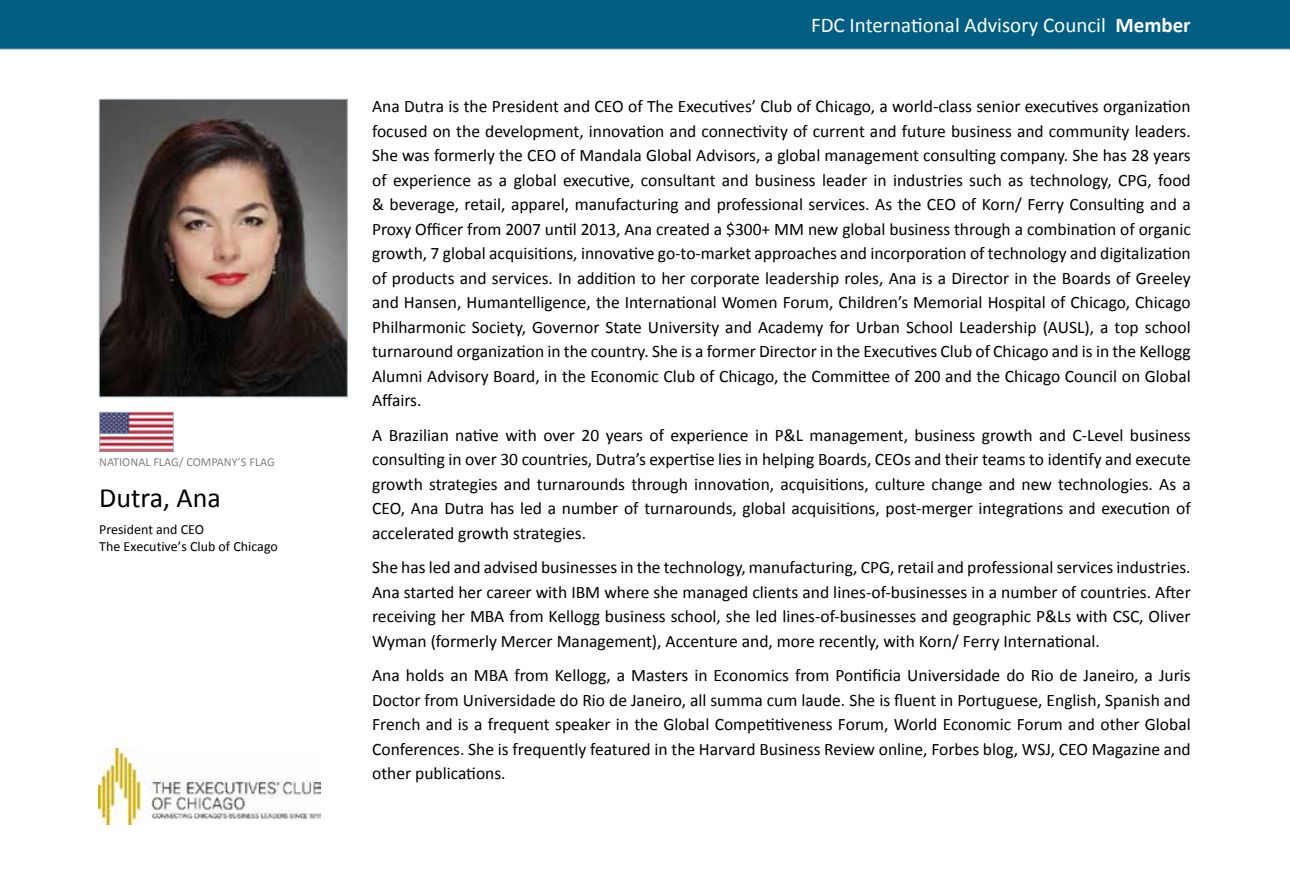
<style>
.page{position:relative;width:1290px;height:893px;background:#fff}
.page>*{position:absolute;margin:0;border:0;box-sizing:border-box;transform-origin:0 0}
.t1{font:28px "Calibri";color:#000}
.t2{font:21px "Calibri";color:#fff}
.t3{font:17.5px/24.5px "Calibri";color:#000;text-align:justify}
.t4{font:14px/16.8px "Calibri";color:#000}
.t5{font:12.25px "Calibri";color:#808285}
.s1{font-weight:700}
</style>
<div class="page">
<div style="left:0;top:0;width:1290px;height:50px;background:#005e83"></div>
<img style="left:101px;top:101px;width:245px;height:294px">
<div style="left:99px;top:99px;width:249px;height:298px;border:1px solid #b3c0d0"></div>
<img style="left:101px;top:414px;width:71px;height:35px">
<div style="left:99px;top:412px;width:75px;height:39px;border:1px solid #bcbec0"></div>
<img style="left:99px;top:749px;width:221px;height:76px">
<p class="t5" style="left:99px;top:454px;width:177px">NATIONAL FLAG/ COMPANY’S FLAG</p>
<h1 class="t1" style="left:99px;top:480px;width:123px">Dutra, Ana</h1>
<p class="t4" style="left:99px;top:520px;width:180px">President and CEO<br>The Executive’s Club of Chicago</p>
<p class="t2" style="left:811px;top:12px;width:381px">FDC International Advisory Council <span class="s1">Member</span></p>
<p class="t3" style="left:372px;top:93px;width:820px">Ana Dutra is the President and CEO of The Executives’ Club of Chicago, a world-class senior executives organization focused on the development, innovation and connectivity of current and future business and community leaders.<br>She was formerly the CEO of Mandala Global Advisors, a global management consulting company. She has 28 years of experience as a global executive, consultant and business leader in industries such as technology, CPG, food &amp; beverage, retail, apparel, manufacturing and professional services. As the CEO of Korn/ Ferry Consulting and a Proxy Officer from 2007 until 2013, Ana created a $300+ MM new global business through a combination of organic growth, 7 global acquisitions, innovative go-to-market approaches and incorporation of technology and digitalization of products and services. In addition to her corporate leadership roles, Ana is a Director in the Boards of Greeley and Hansen, Humantelligence, the International Women Forum, Children’s Memorial Hospital of Chicago, Chicago Philharmonic Society, Governor State University and Academy for Urban School Leadership (AUSL), a top school turnaround organization in the country. She is a former Director in the Executives Club of Chicago and is in the Kellogg Alumni Advisory Board, in the Economic Club of Chicago, the Committee of 200 and the Chicago Council on Global Affairs.</p>
<p class="t3" style="left:372px;top:422px;width:820px">A Brazilian native with over 20 years of experience in P&amp;L management, business growth and C-Level business consulting in over 30 countries, Dutra’s expertise lies in helping Boards, CEOs and their teams to identify and execute growth strategies and turnarounds through innovation, acquisitions, culture change and new technologies. As a CEO, Ana Dutra has led a number of turnarounds, global acquisitions, post-merger integrations and execution of accelerated growth strategies.</p>
<p class="t3" style="left:372px;top:554px;width:820px">She has led and advised businesses in the technology, manufacturing, CPG, retail and professional services industries.<br>Ana started her career with IBM where she managed clients and lines-of-businesses in a number of countries. After receiving her MBA from Kellogg business school, she led lines-of-businesses and geographic P&amp;Ls with CSC, Oliver Wyman (formerly Mercer Management), Accenture and, more recently, with Korn/ Ferry International.</p>
<p class="t3" style="left:372px;top:662px;width:820px">Ana holds an MBA from Kellogg, a Masters in Economics from Pontificia Universidade do Rio de Janeiro, a Juris Doctor from Universidade do Rio de Janeiro, all summa cum laude. She is fluent in Portuguese, English, Spanish and French and is a frequent speaker in the Global Competitiveness Forum, World Economic Forum and other Global Conferences. She is frequently featured in the Harvard Business Review online, Forbes blog, WSJ, CEO Magazine and other publications.</p>
</div>
